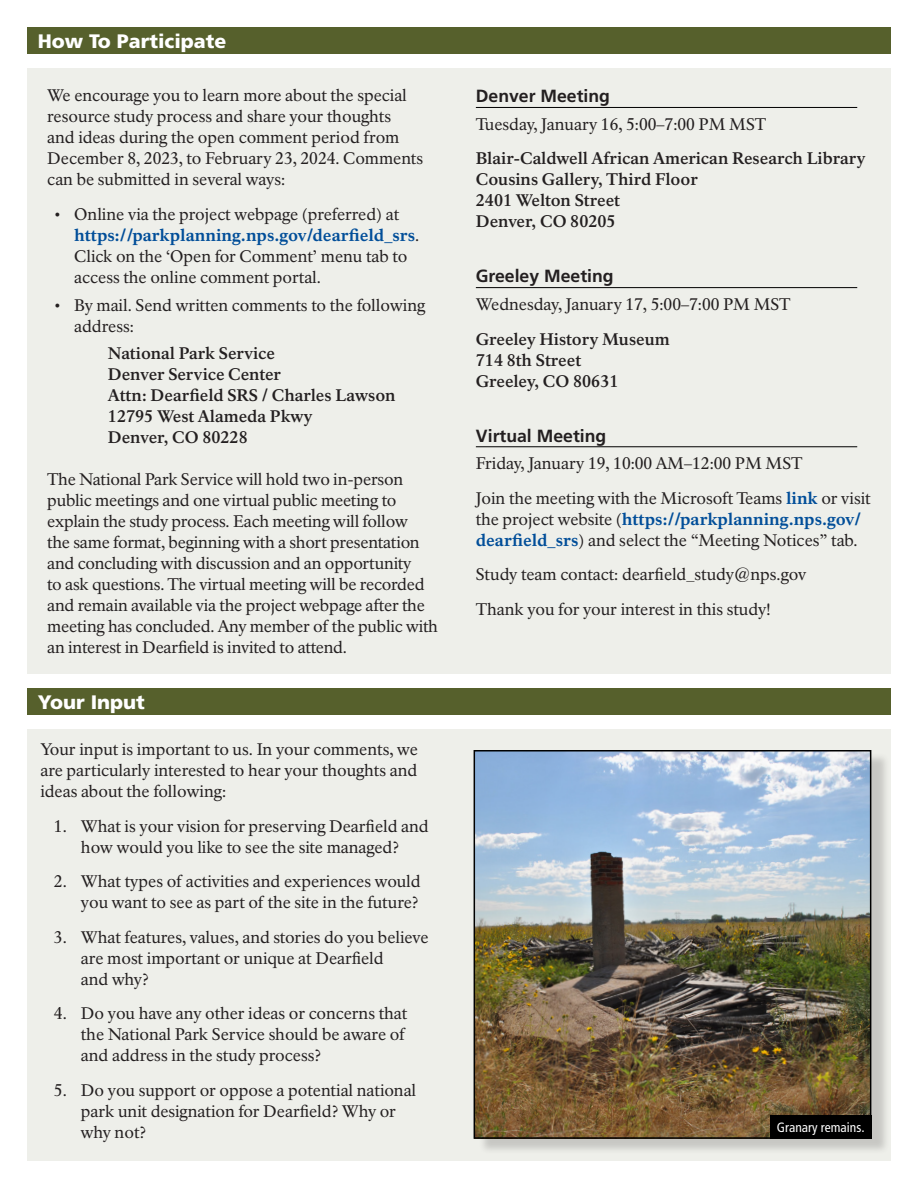
<style>
.page{position:relative;width:918px;height:1188px;background:#fff}
.page>*{position:absolute;margin:0;border:0;box-sizing:border-box;transform-origin:0 0}
.t1{font:900 19.5px "Frutiger LT Std";color:#fff}
.t2{font:700 17.7px "Frutiger LT Std";color:#231f20}
.t3{font:16.5px/21px "NPS Rawlinson OT";letter-spacing:-.01em;color:#231f20}
.t4{font:700 16.5px/21px "NPS Rawlinson OT";color:#231f20}
.t5{font:condensed 13.5px "Frutiger LT Std";color:#fff}
.s1{font-weight:800;color:#014e99}
</style>
<div class="page">
<div style="left:27px;top:69px;width:864px;height:605px;background:#eeefea"></div>
<hr style="left:476px;top:107px;width:381px;height:1px;background:#000">
<hr style="left:476px;top:287px;width:381px;height:1px;background:#000">
<hr style="left:476px;top:446px;width:381px;height:1px;background:#000">
<div style="left:27px;top:27px;width:864px;height:27px;background:#56602c"></div>
<div style="left:27px;top:729px;width:864px;height:432px;background:#eeefea"></div>
<div style="left:27px;top:688px;width:864px;height:28px;background:#56602c"></div>
<div style="left:479px;top:753px;width:410px;height:402px;background:#231f20;opacity:.19"></div>
<img style="left:477px;top:753px;width:391px;height:383px">
<div style="left:474px;top:750px;width:397px;height:389px;border:2px solid #000"></div>
<div style="left:770px;top:1115px;width:101px;height:24px;background:#000"></div>
<p class="t1" style="left:38px;top:29px;width:190px">How To Participate</p>
<p class="t3" style="left:47px;top:85px;width:378px">We encourage you to learn more about the special resource study process and share your thoughts<br>and ideas during the open comment period from December 8, 2023, to February 23, 2024. Comments can be submitted in several ways:</p>
<p class="t3" style="left:74px;top:204px;width:347px;text-indent:-20px">• Online via the project webpage (preferred) at <span class="s1">https://parkplanning.nps.gov/dearfield_srs</span>.<br>Click on the ‘Open for Comment’ menu tab to access the online comment portal.</p>
<p class="t3" style="left:74px;top:295px;width:353px;text-indent:-20px">• By mail. Send written comments to the following address:</p>
<p class="t4" style="left:108px;top:343px;width:289px">National Park Service<br>Denver Service Center<br>Attn: Dearfield SRS / Charles Lawson<br>12795 West Alameda Pkwy<br>Denver, CO 80228</p>
<p class="t3" style="left:47px;top:469px;width:392px">The National Park Service will hold two in-person public meetings and one virtual public meeting to explain the study process. Each meeting will follow<br>the same format, beginning with a short presentation and concluding with discussion and an opportunity<br>to ask questions. The virtual meeting will be recorded and remain available via the project webpage after the meeting has concluded. Any member of the public with an interest in Dearfield is invited to attend.</p>
<p class="t1" style="left:38px;top:690px;width:109px">Your Input</p>
<p class="t3" style="left:40px;top:739px;width:379px;text-align:justify">Your input is important to us. In your comments, we are particularly interested to hear your thoughts and ideas about the following:</p>
<p class="t3" style="left:54px;top:816px;width:376px;text-align:center">1. What is your vision for preserving Dearfield and how would you like to see the site managed?</p>
<p class="t3" style="left:54px;top:871px;width:368px;text-align:right">2. What types of activities and experiences would you want to see as part of the site in the future?</p>
<p class="t3" style="left:81px;top:927px;width:349px;text-indent:-27px">3. What features, values, and stories do you believe are most important or unique at Dearfield<br>and why?</p>
<p class="t3" style="left:81px;top:1003px;width:328px;text-indent:-27px">4. Do you have any other ideas or concerns that the National Park Service should be aware of and address in the study process?</p>
<p class="t3" style="left:81px;top:1080px;width:337px;text-indent:-27px">5. Do you support or oppose a potential national park unit designation for Dearfield? Why or why not?</p>
<p class="t2" style="left:476px;top:86px;width:136px">Denver Meeting</p>
<p class="t3" style="left:476px;top:114px;width:292px">Tuesday, January 16, 5:00–7:00 PM MST</p>
<p class="t4" style="left:476px;top:148px;width:391px">Blair-Caldwell African American Research Library<br>Cousins Gallery, Third Floor<br>2401 Welton Street<br>Denver, CO 80205</p>
<p class="t2" style="left:476px;top:266px;width:139px">Greeley Meeting</p>
<p class="t3" style="left:476px;top:294px;width:316px">Wednesday, January 17, 5:00–7:00 PM MST</p>
<p class="t4" style="left:476px;top:329px;width:195px">Greeley History Museum<br>714 8th Street<br>Greeley, CO 80631</p>
<p class="t2" style="left:476px;top:425px;width:132px">Virtual Meeting</p>
<p class="t3" style="left:476px;top:446px;width:396px;line-height:34.5px">Friday, January 19, 10:00 AM–12:00 PM MST<br>Join the meeting with the Microsoft Teams <span class="s1">link</span> or visit</p>
<p class="t3" style="left:476px;top:509px;width:387px">the project website (<span class="s1">https://parkplanning.nps.gov/ dearfield_srs</span>) and select the “Meeting Notices” tab.</p>
<p class="t3" style="left:476px;top:557px;width:332px;line-height:34.5px">Study team contact: dearfield_study@nps.gov<br>Thank you for your interest in this study!</p>
<p class="t5" style="left:777px;top:1120px;width:89px">Granary remains.</p>
</div>
